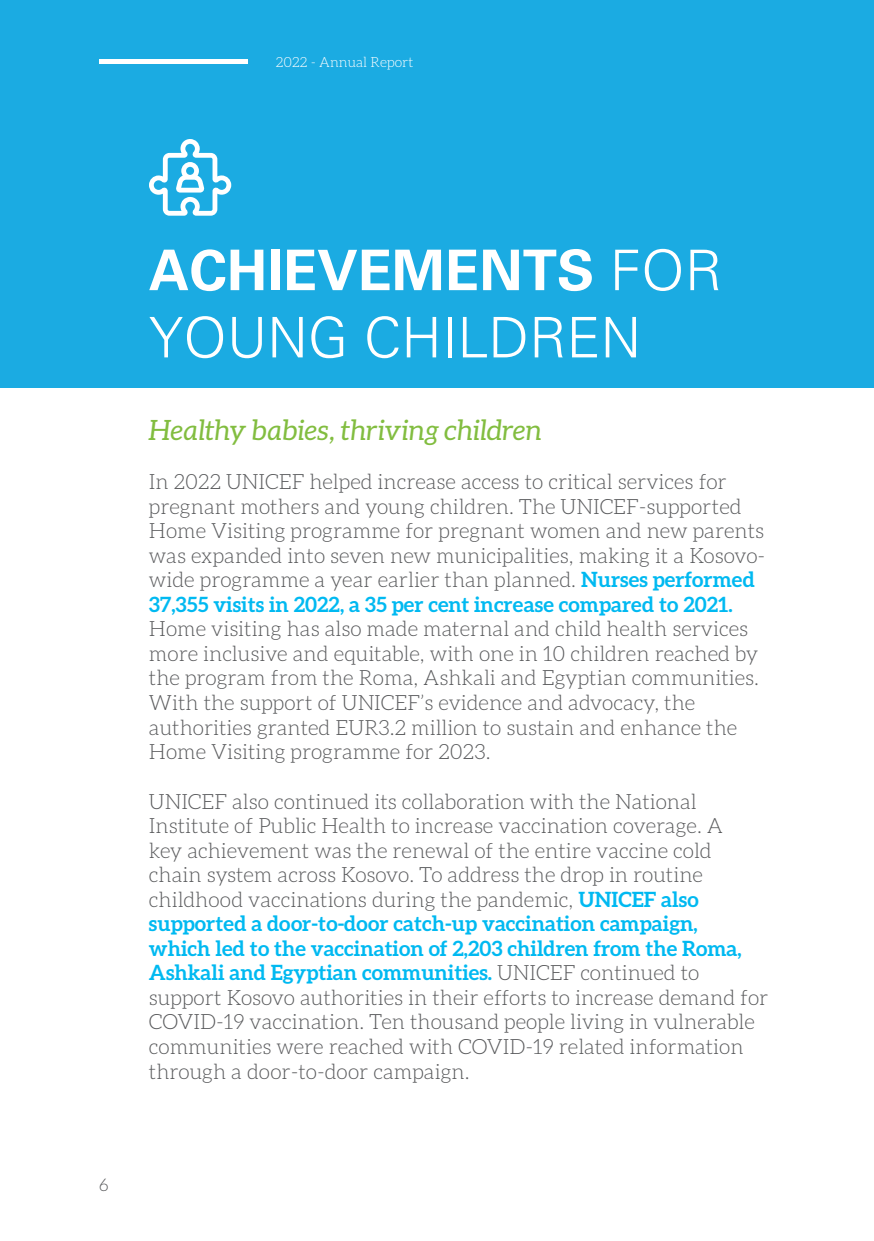
<style>
.page{position:relative;width:874px;height:1241px;background:#fff}
.page>*{position:absolute;margin:0;border:0;box-sizing:border-box;transform-origin:0 0}
.t1{font:56px "Univers LT 65 Bd";color:#fff}
.t2{font:56px "Univers LT 45 Lt";color:#fff}
.t3{font:italic 28px "Aleo";color:#82bd40}
.t4{font:300 21px/24.5px "Aleo";color:#58595b}
.t5{font:300 17.5px "Aleo";color:#58595b}
.t6{font:300 14px "Aleo";color:#fff}
.s1{font-family:"Univers LT 45 Lt"}
.s2{font-weight:700;color:#00b9f1}
</style>
<div class="page">
<div style="left:0;top:0;width:873px;height:387px;background:#1babe2"></div>
<div style="left:99px;top:59px;width:149px;height:5px;background:#fff"></div>
<svg style="left:149px;top:139px;width:82px;height:77px"></svg>
<p class="t6" style="left:276px;top:55px;width:139px">2022 - Annual Report</p>
<p class="t5" style="left:99px;top:1174px;width:11px">6</p>
<h1 class="t1" style="left:149px;top:237px;width:574px">ACHIEVEMENTS <span class="s1">FOR</span></h1>
<h1 class="t2" style="left:149px;top:304px;width:493px">YOUNG CHILDREN</h1>
<h2 class="t3" style="left:149px;top:414px;width:394px">Healthy babies, thriving children</h2>
<p class="t4" style="left:149px;top:469px;width:617px">In 2022 UNICEF helped increase access to critical services for pregnant mothers and young children. The UNICEF-supported Home Visiting programme for pregnant women and new parents was expanded into seven new municipalities, making it a Kosovo&shy;wide programme a year earlier than planned. <span class="s2">Nurses performed 37,355 visits in 2022, a 35 per cent increase compared to 2021.</span></p>
<p class="t4" style="left:149px;top:616px;width:611px">Home visiting has also made maternal and child health services more inclusive and equitable, with one in 10 children reached by the program from the Roma, Ashkali and Egyptian communities.<br>With the support of UNICEF’s evidence and advocacy, the authorities granted EUR3.2 million to sustain and enhance the Home Visiting programme for 2023.</p>
<p class="t4" style="left:149px;top:789px;width:620px">UNICEF also continued its collaboration with the National Institute of Public Health to increase vaccination coverage. A<br>key achievement was the renewal of the entire vaccine cold chain system across Kosovo. To address the drop in routine childhood vaccinations during the pandemic, <span class="s2">UNICEF also supported a door-to-door catch-up vaccination campaign,<br>which led to the vaccination of 2,203 children from the Roma, Ashkali and Egyptian communities.</span> UNICEF continued to support Kosovo authorities in their efforts to increase demand for COVID-19 vaccination. Ten thousand people living in vulnerable communities were reached with COVID-19 related information through a door-to-door campaign.</p>
</div>
